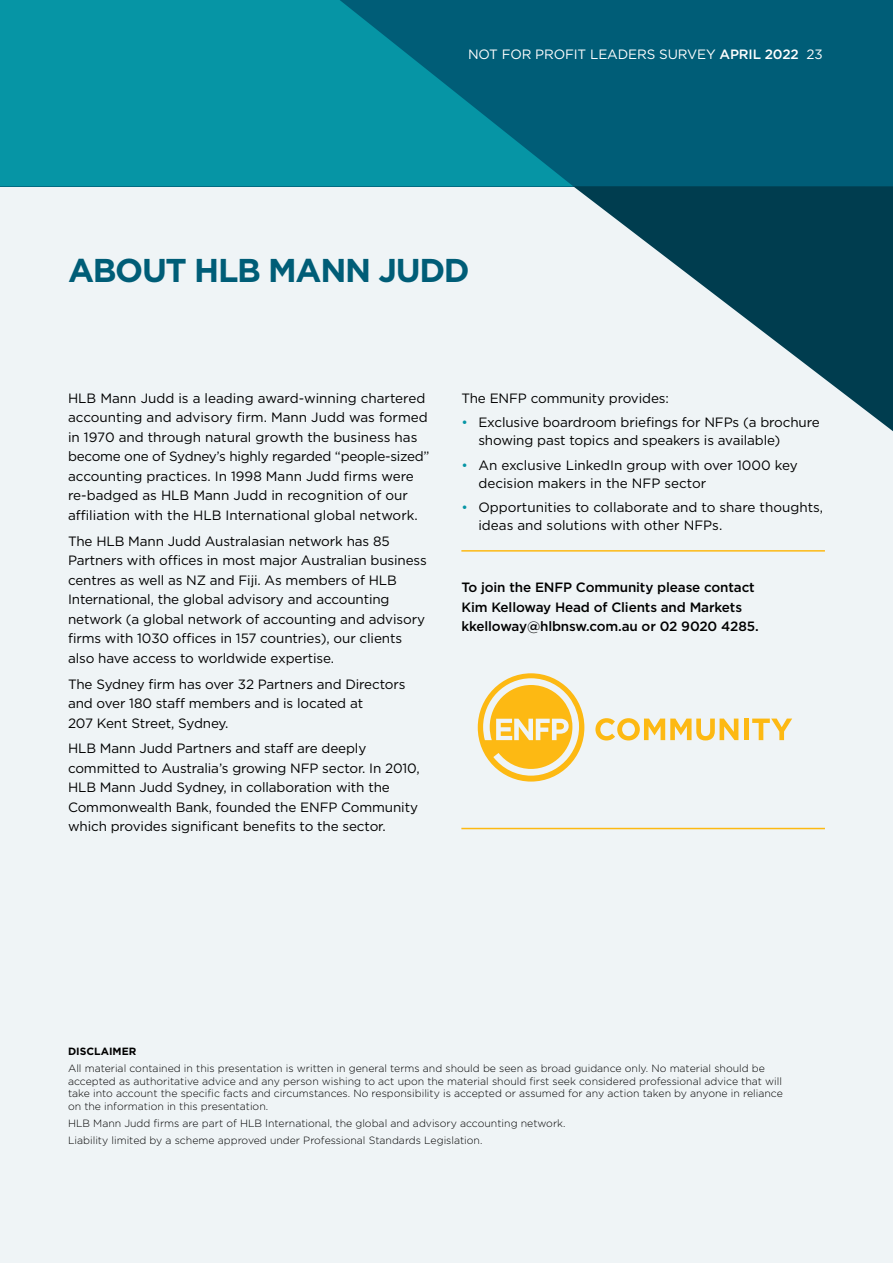
<style>
.page{position:relative;width:893px;height:1263px;background:#fff}
.page>*{position:absolute;margin:0;border:0;box-sizing:border-box;transform-origin:0 0}
.t1{font:700 33px "Gotham";letter-spacing:-.04em;color:#005d77}
.t2{font:13.5px/19.5px "Gotham";letter-spacing:-.01em;color:#000}
.t3{font:500 13.5px/19.5px "Gotham";letter-spacing:-.01em;color:#000}
.t4{font:13.5px "Gotham";letter-spacing:-.01em;color:#fff}
.t5{font:300 10.5px/12.6px "Gotham";color:#000}
.t6{font:700 10.5px "Gotham";color:#000}
.s1{font-weight:500}
.s2{color:#0695a5}
</style>
<div class="page">
<div style="left:0;top:2px;width:893px;height:1261px;background:#eff4f6"></div>
<div style="left:0;top:0;width:893px;height:186px;background:#005d77"></div>
<hr style="left:461px;top:550px;width:364px;height:2px;background:#fdb913">
<hr style="left:461px;top:828px;width:364px;height:1px;background:#fdb913">
<svg style="left:595px;top:718px;width:143px;height:22px"></svg>
<hr style="left:744px;top:718px;width:4px;height:22px;background:#fdb913">
<svg style="left:752px;top:718px;width:40px;height:22px"></svg>
<svg style="left:478px;top:673px;width:106px;height:108px"></svg>
<svg style="left:573px;top:186px;width:320px;height:245px"></svg>
<svg style="left:0;top:0;width:573px;height:186px;fill:#0695a5"></svg>
<p class="t4" style="left:468px;top:46px;width:356px">NOT FOR PROFIT LEADERS SURVEY <span class="s1">APRIL 2022</span> 23</p>
<h1 class="t1" style="left:68px;top:248px;width:403px">ABOUT HLB MANN JUDD</h1>
<p class="t2" style="left:68px;top:388px;width:363px">HLB Mann Judd is a leading award-winning chartered accounting and advisory firm. Mann Judd was formed in 1970 and through natural growth the business has become one of Sydney’s highly regarded “people-sized” accounting practices. In 1998 Mann Judd firms were re-badged as HLB Mann Judd in recognition of our affiliation with the HLB International global network.</p>
<p class="t2" style="left:68px;top:531px;width:360px">The HLB Mann Judd Australasian network has 85<br>Partners with offices in most major Australian business centres as well as NZ and Fiji. As members of HLB International, the global advisory and accounting network (a global network of accounting and advisory firms with 1030 offices in 157 countries), our clients also have access to worldwide expertise.</p>
<p class="t2" style="left:68px;top:674px;width:339px">The Sydney firm has over 32 Partners and Directors and over 180 staff members and is located at<br>207 Kent Street, Sydney.</p>
<p class="t2" style="left:68px;top:739px;width:353px">HLB Mann Judd Partners and staff are deeply committed to Australia’s growing NFP sector. In 2010, HLB Mann Judd Sydney, in collaboration with the Commonwealth Bank, founded the ENFP Community which provides significant benefits to the sector.</p>
<p class="t2" style="left:461px;top:388px;width:209px">The ENFP community provides:</p>
<p class="t2" style="left:478px;top:413px;width:343px;line-height:18px;text-indent:-17px"><span class="s2">•</span> Exclusive boardroom briefings for NFPs (a brochure showing past topics and speakers is available)</p>
<p class="t2" style="left:478px;top:455px;width:321px;line-height:18px;text-indent:-17px"><span class="s2">•</span> An exclusive LinkedIn group with over 1000 key decision makers in the NFP sector</p>
<p class="t2" style="left:478px;top:498px;width:346px;line-height:18px;text-indent:-17px"><span class="s2">•</span> Opportunities to collaborate and to share thoughts, ideas and solutions with other NFPs.</p>
<p class="t3" style="left:461px;top:577px;width:299px">To join the ENFP Community please contact<br>Kim Kelloway Head of Clients and Markets kkelloway@hlbnsw.com.au or 02 9020 4285.</p>
<p class="t6" style="left:68px;top:1044px;width:70px">DISCLAIMER</p>
<p class="t5" style="left:68px;top:1062px;width:716px">All material contained in this presentation is written in general terms and should be seen as broad guidance only. No material should be accepted as authoritative advice and any person wishing to act upon the material should first seek considered professional advice that will take into account the specific facts and circumstances. No responsibility is accepted or assumed for any action taken by anyone in reliance on the information in this presentation.</p>
<p class="t5" style="left:68px;top:1114px;width:499px;line-height:16.8px">HLB Mann Judd firms are part of HLB International, the global and advisory accounting network.<br>Liability limited by a scheme approved under Professional Standards Legislation.</p>
</div>
